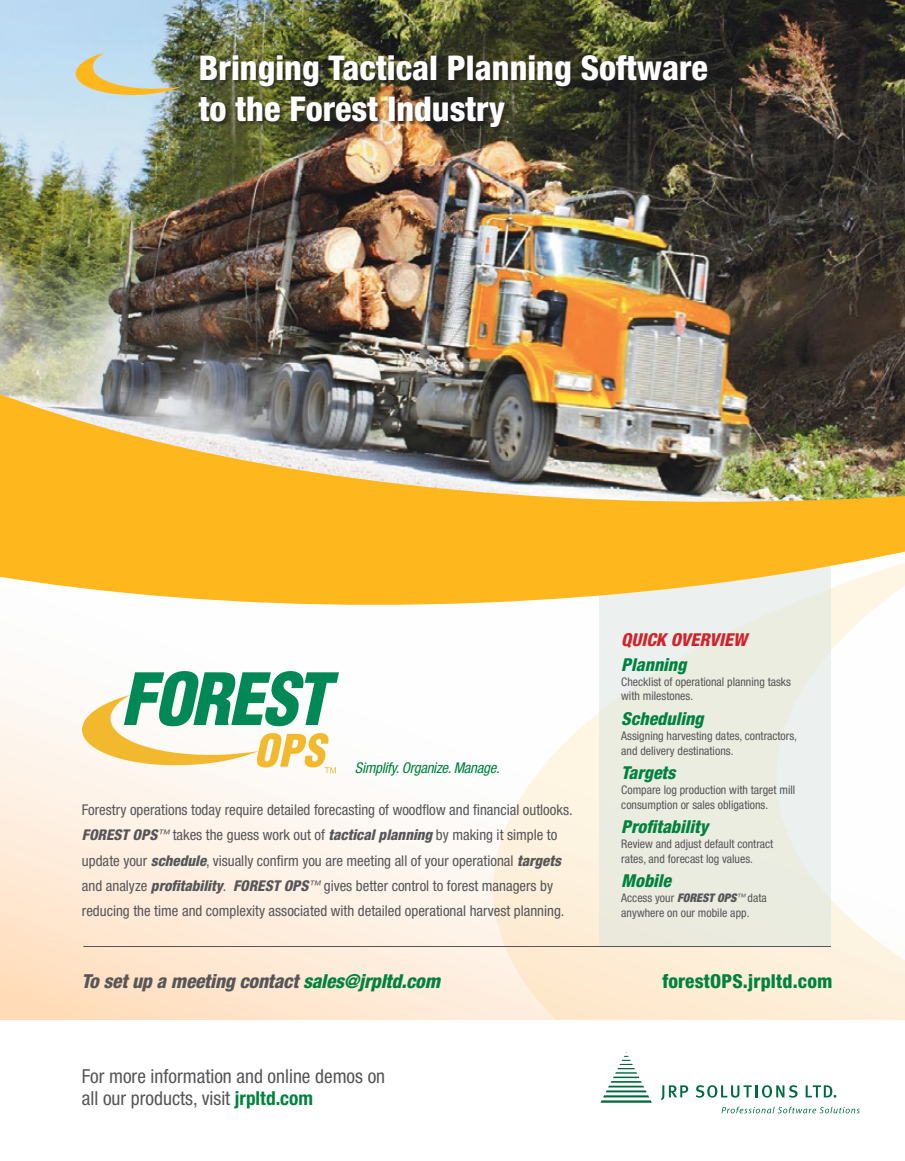
<style>
.page{position:relative;width:905px;height:1161px;background:#fff}
.page>*{position:absolute;margin:0;border:0;box-sizing:border-box;transform-origin:0 0}
.t1{font:800 condensed 34.2px/41px "Helvetica Neue";color:#fff}
.t2{font:condensed 19.35px/22.4px "Helvetica Neue";color:#565659}
.t3{font:italic 800 condensed 19.35px "Helvetica Neue";letter-spacing:-.01em;color:#565659}
.t4{font:800 condensed 19.35px "Helvetica Neue";letter-spacing:.01em;color:#00823f}
.t5{font:italic 800 condensed 17.85px "Helvetica Neue";color:#00823f}
.t6{font:italic 800 condensed 17.85px "Helvetica Neue";color:#d2232a}
.t7{font:condensed 14.85px/25.2px "Helvetica Neue";color:#565659}
.t8{font:italic condensed 14.85px "Helvetica Neue";letter-spacing:-.02em;color:#00823f}
.t9{font:condensed 11.85px/14.9px "Helvetica Neue";color:#565659}
.s1{font-weight:800;font-style:italic}
.s2{font-weight:900;font-style:italic}
.s3{color:#00823f}
.s4{font-weight:700;color:#00823f}
</style>
<div class="page">
<img style="left:0;top:0;width:904px;height:282px">
<svg style="left:0;top:685px;width:489px;height:335px"></svg>
<svg style="left:489px;top:625px;width:415px;height:395px"></svg>
<div style="left:195px;top:51px;width:516px;height:80px;background:#231f20;opacity:.26"></div>
<svg style="left:82px;top:671px;width:257px;height:102px"></svg>
<svg style="left:75px;top:53px;width:107px;height:43px;background:#bdc0a3"></svg>
<svg style="left:721px;top:1107px;width:138px;height:6px"></svg>
<svg style="left:600px;top:1052px;width:52px;height:51px"></svg>
<svg style="left:660px;top:1085px;width:28px;height:15px"></svg>
<svg style="left:695px;top:1085px;width:102px;height:13px"></svg>
<svg style="left:805px;top:1085px;width:31px;height:13px"></svg>
<div style="left:599px;top:559px;width:232px;height:388px;background:linear-gradient(to right,#ecece1,#eceee6)"></div>
<img style="left:0;top:282px;width:904px;height:343px">
<hr style="left:83px;top:946px;width:748px;height:1px;background:#565659">
<h1 class="t1" style="left:199px;top:47px;width:510px">Bringing Tactical Planning Software to the Forest Industry</h1>
<p class="t8" style="left:355px;top:759px;width:146px">Simplify. Organize. Manage.</p>
<p class="t7" style="left:82px;top:797px;width:492px">Forestry operations today require detailed forecasting of woodflow and financial outlooks.<br><span class="s1">FOREST OPS</span><sup>™</sup> takes the guess work out of <span class="s1">tactical planning</span> by making it simple to update your <span class="s1">schedule</span>, visually confirm you are meeting all of your operational <span class="s1">targets </span>and analyze <span class="s1">profitability</span>. <span class="s1">FOREST OPS</span><sup>™</sup> gives better control to forest managers by reducing the time and complexity associated with detailed operational harvest planning.</p>
<p class="t6" style="left:621px;top:629px;width:127px">QUICK OVERVIEW</p>
<p class="t5" style="left:621px;top:653px;width:67px">Planning</p>
<p class="t9" style="left:621px;top:674px;width:171px">Checklist of operational planning tasks with milestones.</p>
<p class="t5" style="left:621px;top:707px;width:84px">Scheduling</p>
<p class="t9" style="left:621px;top:728px;width:177px">Assigning harvesting dates, contractors, and delivery destinations.</p>
<p class="t5" style="left:621px;top:762px;width:56px">Targets</p>
<p class="t9" style="left:621px;top:782px;width:175px">Compare log production with target mill consumption or sales obligations.</p>
<p class="t5" style="left:621px;top:816px;width:88px">Profitability</p>
<p class="t9" style="left:621px;top:836px;width:153px">Review and adjust default contract rates, and forecast log values.</p>
<p class="t5" style="left:621px;top:870px;width:51px">Mobile</p>
<p class="t9" style="left:621px;top:891px;width:147px">Access your <span class="s2">FOREST OPS</span><sup>™</sup> data anywhere on our mobile app.</p>
<h2 class="t3" style="left:82px;top:970px;width:360px">To set up a meeting contact <span class="s3">sales@jrpltd.com</span></h2>
<h2 class="t4" style="left:662px;top:970px;width:172px">forestOPS.jrpltd.com</h2>
<h2 class="t2" style="left:82px;top:1065px;width:305px">For more information and online demos on all our products, visit <span class="s4">jrpltd.com</span></h2>
</div>
